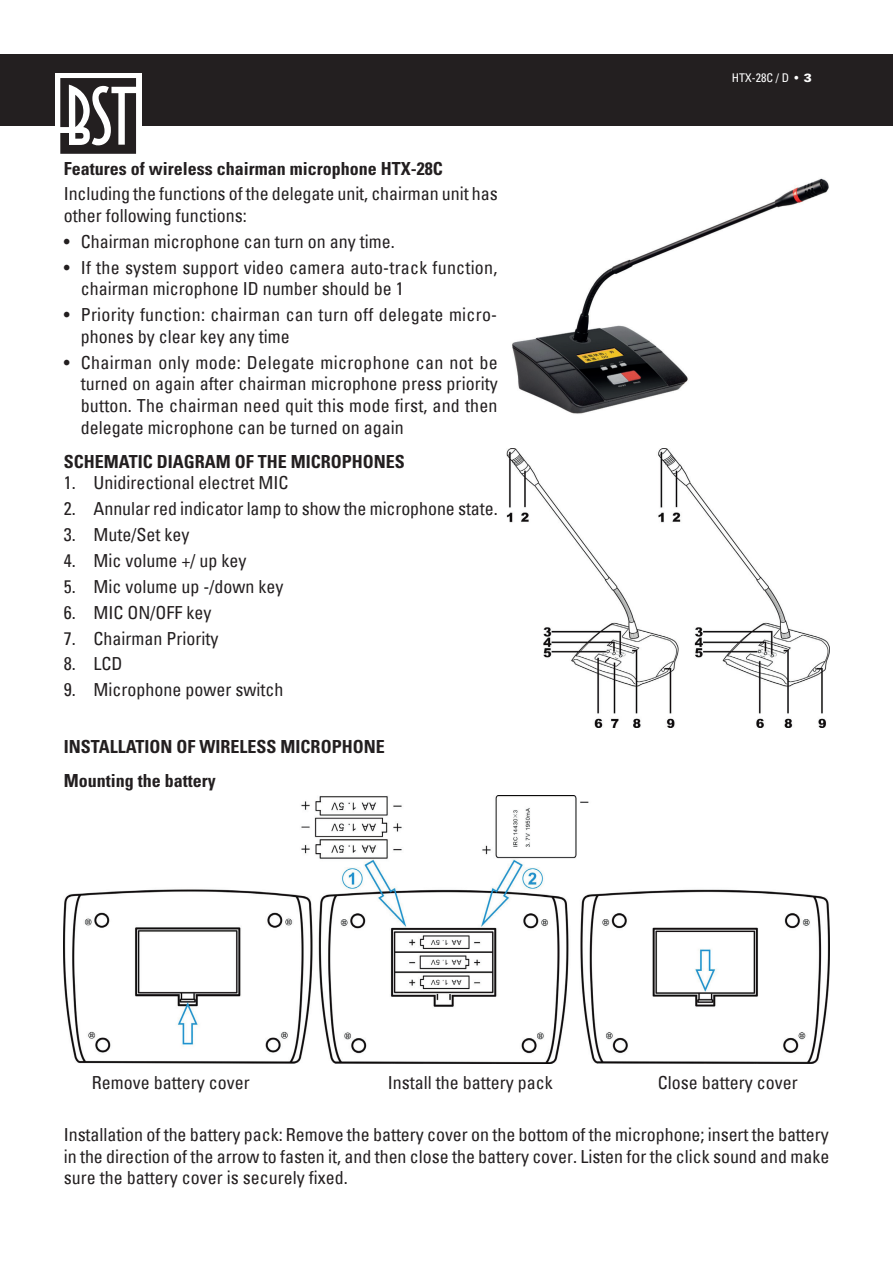
<style>
.page{position:relative;width:893px;height:1263px;background:#fff}
.page>*{position:absolute;margin:0;border:0;box-sizing:border-box;transform-origin:0 0}
.t1{font:condensed 18px/21.6px "Univers";color:#231f20}
.t2{font:700 condensed 18px/34.3px "Univers LT Std";color:#231f20}
.t3{font:condensed 12px "Univers";color:#fff}
.s1{font-weight:900;font-stretch:normal}
</style>
<div class="page">
<img style="left:512px;top:178px;width:317px;height:236px">
<img style="left:64px;top:795px;width:765px;height:268px">
<img style="left:506px;top:449px;width:323px;height:279px">
<div style="left:0;top:54px;width:893px;height:72px;background:#231f20"></div>
<div style="left:55px;top:73px;width:87px;height:86px;background:#fff"></div>
<svg style="left:60px;top:78px;width:76px;height:76px"></svg>
<p class="t2" style="left:64px;top:151px;width:380px">Features of wireless chairman microphone HTX-28C</p>
<p class="t1" style="left:64px;top:183px;width:435px">Including the functions of the delegate unit, chairman unit has other following functions:</p>
<p class="t1" style="left:64px;top:230px;width:332px">• Chairman microphone can turn on any time.</p>
<p class="t1" style="left:81px;top:256px;width:418px;text-indent:-17px">• If the system support video camera auto-track function, chairman microphone ID number should be 1</p>
<p class="t1" style="left:81px;top:304px;width:418px;text-indent:-17px">• Priority function: chairman can turn off delegate micro&shy;phones by clear key any time</p>
<p class="t1" style="left:81px;top:351px;width:418px;text-align:justify;text-indent:-17px">• Chairman only mode: Delegate microphone can not be turned on again after chairman microphone press priority button. The chairman need quit this mode first, and then delegate microphone can be turned on again</p>
<p class="t2" style="left:64px;top:444px;width:342px">SCHEMATIC DIAGRAM OF THE MICROPHONES</p>
<p class="t1" style="left:64px;top:472px;width:226px">1. Unidirectional electret MIC</p>
<p class="t1" style="left:64px;top:498px;width:435px">2. Annular red indicator lamp to show the microphone state.</p>
<p class="t1" style="left:64px;top:524px;width:127px">3. Mute/Set key</p>
<p class="t1" style="left:64px;top:549px;width:184px">4. Mic volume +/ up key</p>
<p class="t1" style="left:64px;top:575px;width:221px">5. Mic volume up -/down key</p>
<p class="t1" style="left:64px;top:601px;width:149px">6. MIC ON/OFF key</p>
<p class="t1" style="left:64px;top:627px;width:156px">7. Chairman Priority</p>
<p class="t1" style="left:64px;top:653px;width:60px">8. LCD</p>
<p class="t1" style="left:64px;top:679px;width:221px">9. Microphone power switch</p>
<p class="t2" style="left:64px;top:729px;width:322px">INSTALLATION OF WIRELESS MICROPHONE<br>Mounting the battery</p>
<p class="t3" style="left:732px;top:70px;width:81px">HTX-28C / D • <span class="s1">3</span></p>
<p class="t1" style="left:92px;top:1072px;width:159px">Remove battery cover</p>
<p class="t1" style="left:388px;top:1072px;width:166px">Install the battery pack</p>
<p class="t1" style="left:658px;top:1072px;width:141px">Close battery cover</p>
<p class="t1" style="left:64px;top:1123px;width:767px;text-align:justify">Installation of the battery pack: Remove the battery cover on the bottom of the microphone; insert the battery in the direction of the arrow to fasten it, and then close the battery cover. Listen for the click sound and make sure the battery cover is securely fixed.</p>
</div>
